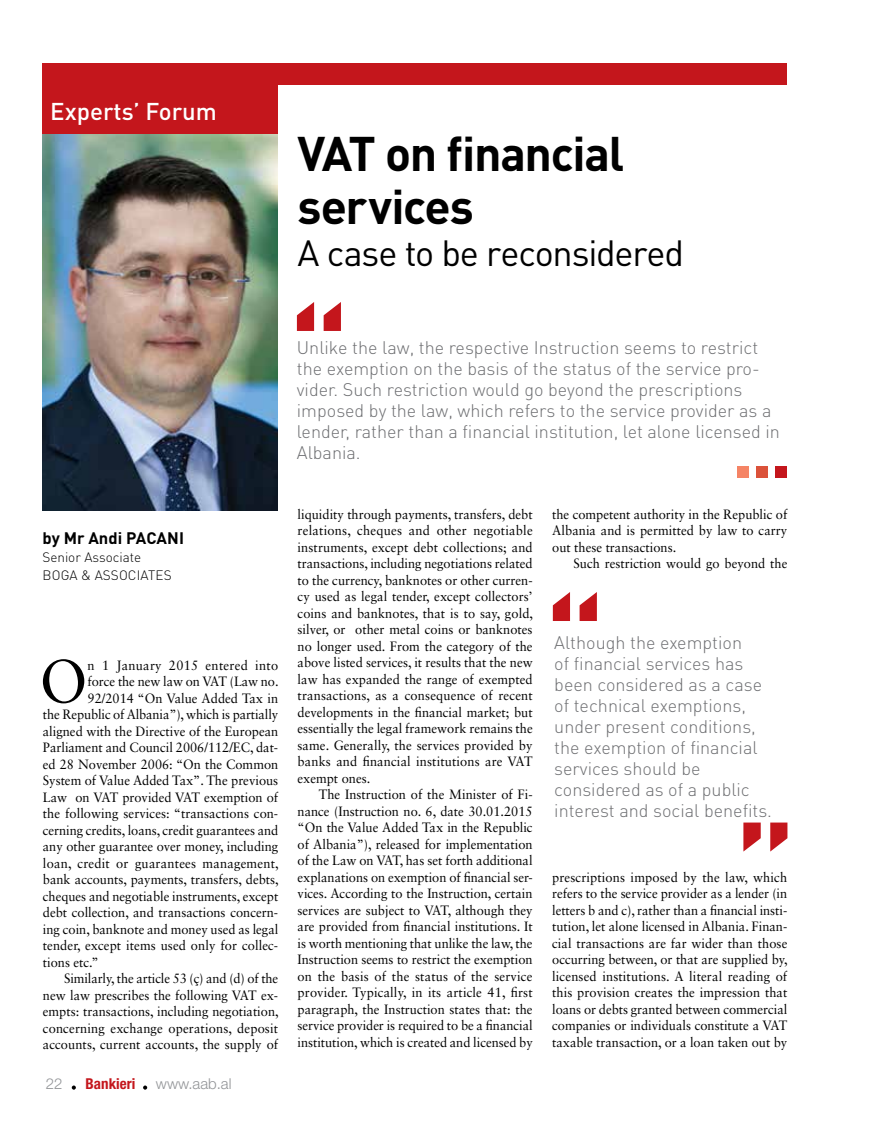
<style>
.page{position:relative;width:872px;height:1127px;background:#fff}
.page>*{position:absolute;margin:0;border:0;box-sizing:border-box;transform-origin:0 0}
.t1{font:60.75px "Sabon LT Std";color:#000;scale:.95 1}
.t2{font:700 48px/52.5px "DIN Pro";letter-spacing:-.03em;color:#000}
.t3{font:36px "DIN Pro";letter-spacing:-.03em;color:#000}
.t4{font:500 24px "DIN Pro";color:#fff}
.t5{font:300 18px/21px "DIN Pro";color:#6d6e71}
.t6{font:700 16.5px "DIN Pro";color:#000}
.t7{font:300 15px "Helvetica Neue LT Std";color:#939598}
.t8{font:700 condensed 15px "Helvetica Neue LT Std";color:#c4161c}
.t9{font:13.5px/16.5px "Sabon LT Std";color:#000;text-align:justify;scale:.95 1}
.t10{font:300 13.5px/18px "DIN Pro";color:#000}
.t11{font:13.5px "Sabon LT Std";letter-spacing:.02em;color:#000;scale:.95 1}
</style>
<div class="page">
<svg style="left:72px;top:1085px;width:4px;height:4px"></svg>
<svg style="left:143px;top:1085px;width:4px;height:4px"></svg>
<div style="left:42px;top:64px;width:744px;height:21px;background:#c4161c"></div>
<div style="left:42px;top:81px;width:235px;height:54px;background:#c4161c"></div>
<svg style="left:297px;top:302px;width:44px;height:29px"></svg>
<div style="left:775px;top:466px;width:11px;height:12px;background:#c4161c"></div>
<div style="left:756px;top:466px;width:11px;height:12px;background:#db523a"></div>
<div style="left:736px;top:466px;width:12px;height:12px;background:#f58465"></div>
<img style="left:43px;top:135px;width:234px;height:375px">
<svg style="left:743px;top:822px;width:44px;height:29px"></svg>
<svg style="left:553px;top:592px;width:44px;height:29px"></svg>
<h3 class="t4" style="left:50px;top:95px;width:168px">Experts’ Forum</h3>
<h2 class="t2" style="left:297px;top:126px;width:328px">VAT on financial services</h2>
<h3 class="t3" style="left:297px;top:228px;width:388px">A case to be reconsidered</h3>
<p class="t5" style="left:297px;top:336px;width:484px">Unlike the law, the respective Instruction seems to restrict the exemption on the basis of the status of the service pro&shy;vider. Such restriction would go beyond the prescriptions imposed by the law, which refers to the service provider as a lender, rather than a financial institution, let alone licensed in Albania.</p>
<p class="t6" style="left:42px;top:527px;width:143px">by Mr Andi PACANI</p>
<p class="t10" style="left:42px;top:548px;width:131px">Senior Associate<br>BOGA &amp; ASSOCIATES</p>
<h1 class="t1" style="left:40px;top:645px;width:52px">O</h1>
<p class="t11" style="left:88px;top:657px;width:202px">n 1 January 2015 entered into</p>
<p class="t9" style="left:88px;top:673px;width:202px">force the new law on VAT (Law no.</p>
<p class="t9" style="left:88px;top:689px;width:202px">92/2014 “On Value Added Tax in</p>
<p class="t9" style="left:43px;top:706px;width:249px">the Republic of Albania”), which is partially</p>
<p class="t9" style="left:43px;top:722px;width:249px">aligned with the Directive of the European</p>
<p class="t9" style="left:43px;top:739px;width:249px">Parliament and Council 2006/112/EC, dat-</p>
<p class="t9" style="left:43px;top:755px;width:249px">ed 28 November 2006: “On the Common</p>
<p class="t9" style="left:43px;top:772px;width:249px">System of Value Added Tax”. The previous</p>
<p class="t9" style="left:43px;top:788px;width:249px">Law on VAT provided VAT exemption of</p>
<p class="t9" style="left:43px;top:805px;width:249px">the following services: “transactions con-</p>
<p class="t9" style="left:43px;top:821px;width:249px">cerning credits, loans, credit guarantees and</p>
<p class="t9" style="left:43px;top:838px;width:249px">any other guarantee over money, including</p>
<p class="t9" style="left:43px;top:854px;width:250px">loan, credit or guarantees management,</p>
<p class="t9" style="left:43px;top:871px;width:250px">bank accounts, payments, transfers, debts,</p>
<p class="t9" style="left:43px;top:887px;width:249px">cheques and negotiable instruments, except</p>
<p class="t9" style="left:43px;top:904px;width:249px">debt collection, and transactions concern-</p>
<p class="t9" style="left:43px;top:920px;width:249px">ing coin, banknote and money used as legal</p>
<p class="t9" style="left:43px;top:937px;width:249px">tender, except items used only for collec-</p>
<p class="t9" style="left:43px;top:953px;width:60px">tions etc.”</p>
<p class="t9" style="left:64px;top:970px;width:227px">Similarly, the article 53 (ç) and (d) of the</p>
<p class="t9" style="left:43px;top:986px;width:249px">new law prescribes the following VAT ex-</p>
<p class="t9" style="left:43px;top:1003px;width:250px">empts: transactions, including negotiation,</p>
<p class="t9" style="left:43px;top:1019px;width:249px">concerning exchange operations, deposit</p>
<p class="t9" style="left:43px;top:1036px;width:249px">accounts, current accounts, the supply of</p>
<p class="t7" style="left:46px;top:1074px;width:18px">22</p>
<p class="t8" style="left:86px;top:1074px;width:51px">Bankieri</p>
<p class="t7" style="left:156px;top:1074px;width:77px">www.aab.al</p>
<p class="t9" style="left:297px;top:505px;width:249px">liquidity through payments, transfers, debt relations, cheques and other negotiable instruments, except debt collections; and transactions, including negotiations related to the currency, banknotes or other curren&shy;cy used as legal tender, except collectors’ coins and banknotes, that is to say, gold, silver, or other metal coins or banknotes no longer used. From the category of the above listed services, it results that the new law has expanded the range of exempted transactions, as a consequence of recent developments in the financial market; but essentially the legal framework remains the same. Generally, the services provided by banks and financial institutions are VAT exempt ones.</p>
<p class="t9" style="left:297px;top:786px;width:249px;text-indent:21px">The Instruction of the Minister of Fi&shy;nance (Instruction no. 6, date 30.01.2015 “On the Value Added Tax in the Republic of Albania”), released for implementation of the Law on VAT, has set forth additional explanations on exemption of financial ser&shy;vices. According to the Instruction, certain services are subject to VAT, although they are provided from financial institutions. It is worth mentioning that unlike the law, the Instruction seems to restrict the exemption on the basis of the status of the service provider. Typically, in its article 41, first paragraph, the Instruction states that: the service provider is required to be a financial institution, which is created and licensed by</p>
<p class="t9" style="left:552px;top:505px;width:249px">the competent authority in the Republic of Albania and is permitted by law to carry out these transactions.</p>
<p class="t9" style="left:573px;top:555px;width:227px">Such restriction would go beyond the</p>
<h3 class="t5" style="left:554px;top:631px;width:219px">Although the exemption<br>of financial services has been considered as a case of technical exemptions, under present conditions, the exemption of financial services should be considered as of a public interest and social benefits.</h3>
<p class="t9" style="left:552px;top:868px;width:249px">prescriptions imposed by the law, which refers to the service provider as a lender (in letters b and c), rather than a financial insti&shy;tution, let alone licensed in Albania. Finan&shy;cial transactions are far wider than those occurring between, or that are supplied by, licensed institutions. A literal reading of this provision creates the impression that loans or debts granted between commercial companies or individuals constitute a VAT taxable transaction, or a loan taken out by</p>
</div>
